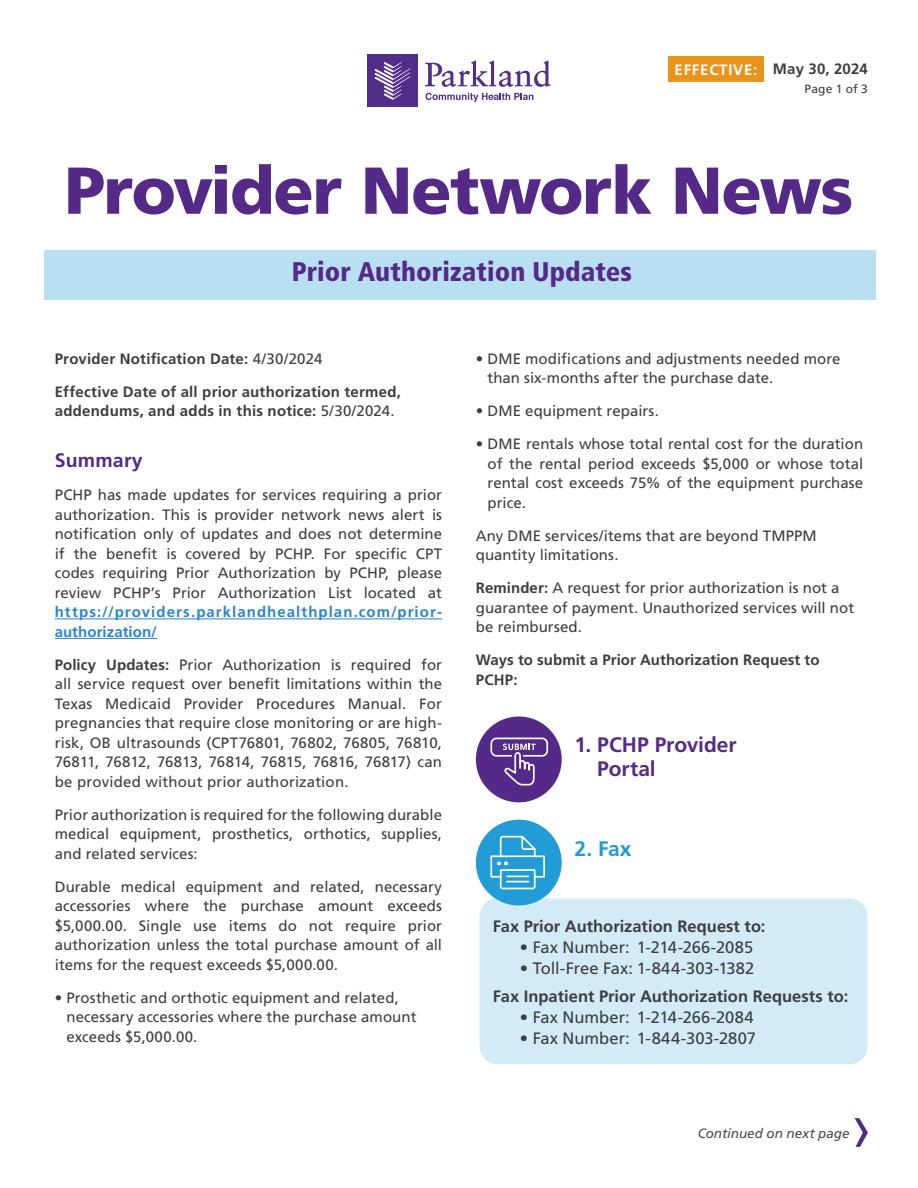
<style>
.page{position:relative;width:918px;height:1188px;background:#fff}
.page>*{position:absolute;margin:0;border:0;box-sizing:border-box;transform-origin:0 0}
.t1{font:900 66.15px "Frutiger LT Std";letter-spacing:-.02em;color:#542988}
.t2{font:900 condensed 27px "Frutiger LT Std";color:#542988}
.Para_10_15{font:700 21px/24px "Frutiger LT Std";letter-spacing:-.005em;color:#542988}
.Para_10_15-2{font:700 21px "Frutiger LT Std";color:#219cd7}
.t3{font:700 19.5px "Frutiger LT Std";letter-spacing:.01em;color:#542988}
.Para_10_15-3{font:16.5px "Frutiger LT Std";color:#3e3e3f}
.Para_10_15-4{font:700 16.5px "Frutiger LT Std";color:#3e3e3f}
.Para_10_15-5{font:15px/19.5px "Frutiger LT Std";letter-spacing:.005em;color:#3e3e3f;text-align:justify}
.Para_10_15-6{font:700 15px/19.5px "Frutiger LT Std";letter-spacing:.01em;color:#3e3e3f}
.t4{font:700 15px "Frutiger LT Std";letter-spacing:.05em;color:#fff}
.Para_9_11_5_-_Space_before{font:italic 13.5px "Frutiger LT Std";letter-spacing:-.005em;color:#4b4c4d}
.t5{font:12px "Frutiger LT Std";letter-spacing:.01em;color:#3e3e3f}
.s1{color:#3e3e3f}
.s2{font-weight:400}
.s3{font-weight:700;color:#2b84ce}
.s4{font-weight:700}
</style>
<div class="page">
<div style="left:44px;top:250px;width:832px;height:49px;background:#b8dff2"></div>
<div style="left:367px;top:54px;width:51px;height:53px;background:#532d8a"></div>
<svg style="left:375px;top:62px;width:35px;height:38px"></svg>
<svg style="left:425px;top:60px;width:126px;height:27px"></svg>
<svg style="left:426px;top:93px;width:107px;height:9px"></svg>
<div style="left:668px;top:56px;width:95px;height:26px;background:#e8941a"></div>
<hr style="left:55px;top:619px;width:387px;height:1px;background:#2b84ce">
<hr style="left:55px;top:638px;width:102px;height:1px;background:#2b84ce">
<div style="left:476px;top:717px;width:86px;height:85px;background:#542988;border-radius:50%"></div>
<div style="left:490px;top:738px;width:58px;height:19px;border:2px solid #fff;border-radius:5px"></div>
<div style="left:480px;top:898px;width:388px;height:166px;background:#d3ebf7;border-radius:18px"></div>
<div style="left:476px;top:820px;width:86px;height:86px;background:#219cd7;border-radius:50%"></div>
<svg style="left:490px;top:744px;width:56px;height:321px"></svg>
<svg style="left:855px;top:1118px;width:13px;height:29px"></svg>
<p class="t4" style="left:675px;top:61px;width:195px">EFFECTIVE: <span class="s1">May 30, 2024</span></p>
<p class="t5" style="left:805px;top:82px;width:65px">Page 1 of 3</p>
<h1 class="t1" style="left:65px;top:151px;width:790px">Provider Network News</h1>
<h2 class="t2" style="left:292px;top:256px;width:342px">Prior Authorization Updates</h2>
<p class="Para_10_15-6" style="left:55px;top:349px;width:269px">Provider Notification Date: <span class="s2">4/30/2024</span></p>
<p class="Para_10_15-6" style="left:55px;top:382px;width:348px">Effective Date of all prior authorization termed, addendums, and adds in this notice: <span class="s2">5/30/2024.</span></p>
<p class="t3" style="left:55px;top:449px;width:89px">Summary</p>
<p class="Para_10_15-5" style="left:55px;top:485px;width:389px">PCHP has made updates for services requiring a prior authorization. This is provider network news alert is notification only of updates and does not determine if the benefit is covered by PCHP. For specific CPT codes requiring Prior Authorization by PCHP, please review PCHP’s Prior Authorization List located at <span class="s3">https://providers.parklandhealthplan.com/prior&shy;authorization/</span></p>
<p class="Para_10_15-5" style="left:55px;top:655px;width:389px"><span class="s4">Policy Updates:</span> Prior Authorization is required for all service request over benefit limitations within the Texas Medicaid Provider Procedures Manual. For pregnancies that require close monitoring or are high&shy;risk, OB ultrasounds (CPT76801, 76802, 76805, 76810, 76811, 76812, 76813, 76814, 76815, 76816, 76817) can be provided without prior authorization.</p>
<p class="Para_10_15-5" style="left:55px;top:805px;width:389px">Prior authorization is required for the following durable medical equipment, prosthetics, orthotics, supplies, and related services:</p>
<p class="Para_10_15-5" style="left:55px;top:877px;width:389px">Durable medical equipment and related, necessary accessories where the purchase amount exceeds $5,000.00. Single use items do not require prior authorization unless the total purchase amount of all items for the request exceeds $5,000.00.</p>
<p class="Para_10_15-5" style="left:66px;top:988px;width:352px;text-align:left;text-indent:-12px">• Prosthetic and orthotic equipment and related, necessary accessories where the purchase amount exceeds $5,000.00.</p>
<p class="Para_10_15-5" style="left:488px;top:349px;width:354px;text-indent:-12px">• DME modifications and adjustments needed more than six-months after the purchase date.</p>
<p class="Para_10_15-5" style="left:476px;top:401px;width:185px">• DME equipment repairs.</p>
<p class="Para_10_15-5" style="left:488px;top:434px;width:377px;text-indent:-12px">• DME rentals whose total rental cost for the duration of the rental period exceeds $5,000 or whose total rental cost exceeds 75% of the equipment purchase price.</p>
<p class="Para_10_15-5" style="left:476px;top:526px;width:342px">Any DME services/items that are beyond TMPPM quantity limitations.</p>
<p class="Para_10_15-5" style="left:476px;top:578px;width:380px;text-align:left"><span class="s4">Reminder:</span> A request for prior authorization is not a guarantee of payment. Unauthorized services will not be reimbursed.</p>
<p class="Para_10_15-6" style="left:476px;top:650px;width:345px">Ways to submit a Prior Authorization Request to<br>PCHP:</p>
<p class="Para_10_15" style="left:597px;top:733px;width:141px;text-indent:-23px">1. PCHP Provider<br>Portal</p>
<p class="Para_10_15-2" style="left:574px;top:837px;width:59px">2. Fax</p>
<p class="Para_10_15-4" style="left:493px;top:917px;width:274px">Fax Prior Authorization Request to:</p>
<p class="Para_10_15-3" style="left:520px;top:938px;width:235px">• Fax Number: 1-214-266-2085</p>
<p class="Para_10_15-3" style="left:520px;top:959px;width:236px">• Toll-Free Fax: 1-844-303-1382</p>
<p class="Para_10_15-4" style="left:493px;top:986px;width:357px">Fax Inpatient Prior Authorization Requests to:</p>
<p class="Para_10_15-3" style="left:520px;top:1007px;width:235px">• Fax Number: 1-214-266-2084</p>
<p class="Para_10_15-3" style="left:520px;top:1028px;width:237px">• Fax Number: 1-844-303-2807</p>
<p class="Para_9_11_5_-_Space_before" style="left:698px;top:1125px;width:153px">Continued on next page</p>
</div>
